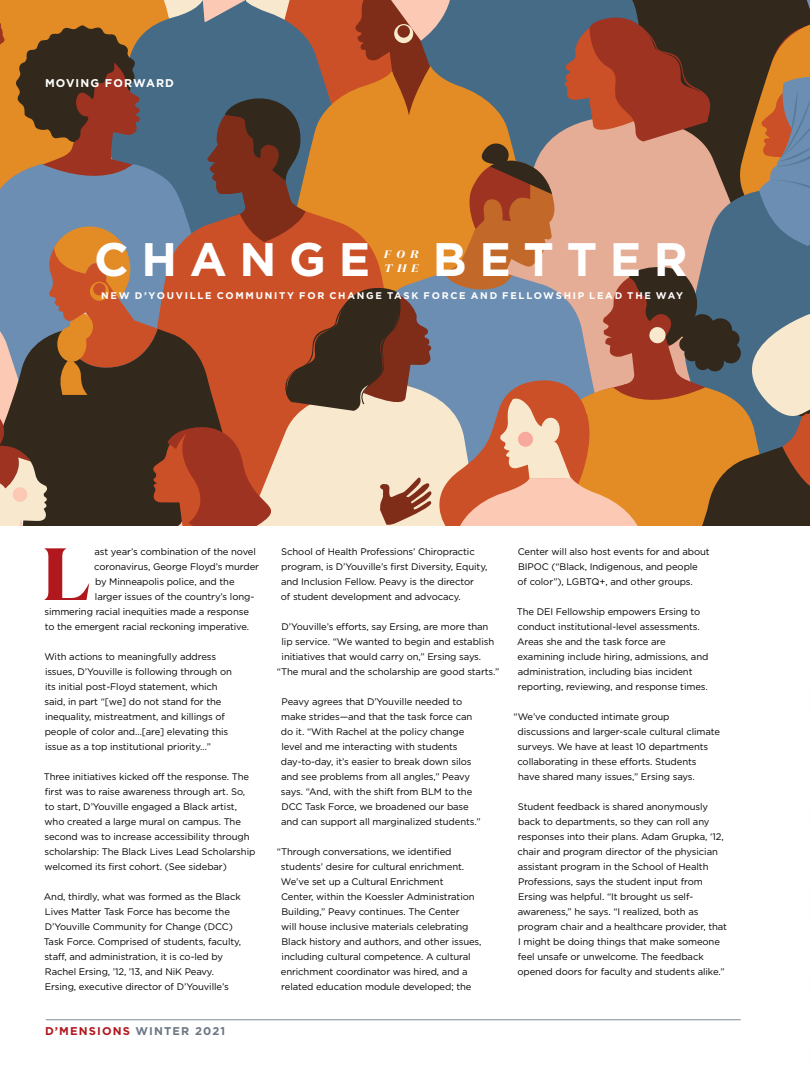
<style>
.page{position:relative;width:810px;height:1080px;background:#fff}
.page>*{position:absolute;margin:0;border:0;box-sizing:border-box;transform-origin:0 0}
.t1{font:700 73.75px "Domaine Display";color:#b1181e}
.t2{font:700 47px "Gotham";letter-spacing:.27em;color:#fff}
.t3{font:700 11.25px "Gotham";letter-spacing:.1em;color:#b1181e}
.t4{font:700 11.25px "Gotham";letter-spacing:.1em;color:#fff}
.t5{font:italic 700 10.88px/13.1px "Domaine Display";letter-spacing:.49em;color:#fff}
.t6{font:700 9.75px "Gotham";letter-spacing:.18em;color:#fff}
.t7{font:9.5px/15px "Gotham";letter-spacing:-.01em;color:#000}
.s1{color:#6d7785}
</style>
<div class="page">
<hr style="left:809px;top:672px;width:1px;height:408px;background:#bac1ca">
<svg style="left:809px;top:685px;width:1px;height:26px"></svg>
<svg style="left:809px;top:807px;width:1px;height:19px"></svg>
<svg style="left:809px;top:976px;width:1px;height:13px"></svg>
<svg style="left:809px;top:882px;width:1px;height:62px"></svg>
<svg style="left:809px;top:1049px;width:1px;height:31px"></svg>
<svg style="left:0;top:0;width:810px;height:526px;background:#966e57"></svg>
<hr style="left:46px;top:1020px;width:695px;height:1px;background:#6d7785">
<p class="t4" style="left:45px;top:77px;width:131px">MOVING FORWARD</p>
<h2 class="t2" style="left:94px;top:232px;width:278px">CHANGE</h2>
<h2 class="t2" style="left:433px;top:232px;width:257px">BETTER</h2>
<p class="t5" style="left:384px;top:248px;width:36px">FOR<br>THE</p>
<p class="t6" style="left:101px;top:290px;width:583px">NEW D’YOUVILLE COMMUNITY FOR CHANGE TASK FORCE AND FELLOWSHIP LEAD THE WAY</p>
<h1 class="t1" style="left:42px;top:526px;width:49px">L</h1>
<p class="t7" style="left:95px;top:544px;width:163px">ast year’s combination of the novel</p>
<p class="t7" style="left:94px;top:559px;width:166px">coronavirus, George Floyd’s murder</p>
<p class="t7" style="left:95px;top:574px;width:141px">by Minneapolis police, and the</p>
<p class="t7" style="left:95px;top:589px;width:161px">larger issues of the country’s long-</p>
<p class="t7" style="left:44px;top:604px;width:206px">simmering racial inequities made a response</p>
<p class="t7" style="left:45px;top:619px;width:206px">to the emergent racial reckoning imperative.</p>
<p class="t7" style="left:44px;top:649px;width:189px">With actions to meaningfully address issues, D’Youville is following through on its initial post-Floyd statement, which said, in part “[we] do not stand for the inequality, mistreatment, and killings of people of color and…[are] elevating this issue as a top institutional priority…”</p>
<p class="t7" style="left:44px;top:769px;width:213px">Three initiatives kicked off the response. The first was to raise awareness through art. So, to start, D’Youville engaged a Black artist, who created a large mural on campus. The second was to increase accessibility through scholarship: The Black Lives Lead Scholarship welcomed its first cohort. (See sidebar)</p>
<p class="t7" style="left:44px;top:889px;width:199px">And, thirdly, what was formed as the Black Lives Matter Task Force has become the D’Youville Community for Change (DCC)<br>Task Force. Comprised of students, faculty, staff, and administration, it is co-led by Rachel Ersing, ’12, ’13, and NiK Peavy.<br>Ersing, executive director of D’Youville’s</p>
<p class="t3" style="left:45px;top:1025px;width:182px">D’MENSIONS <span class="s1">WINTER 2021</span></p>
<p class="t7" style="left:281px;top:544px;width:208px">School of Health Professions’ Chiropractic program, is D’Youville’s first Diversity, Equity, and Inclusion Fellow. Peavy is the director<br>of student development and advocacy.</p>
<p class="t7" style="left:282px;top:619px;width:208px">D’Youville’s efforts, say Ersing, are more than</p>
<p class="t7" style="left:282px;top:634px;width:214px">lip service. “We wanted to begin and establish</p>
<p class="t7" style="left:282px;top:649px;width:201px">initiatives that would carry on,” Ersing says.</p>
<p class="t7" style="left:277px;top:664px;width:224px">“The mural and the scholarship are good starts.”</p>
<p class="t7" style="left:281px;top:694px;width:201px">Peavy agrees that D’Youville needed to make strides—and that the task force can do it. “With Rachel at the policy change level and me interacting with students day-to-day, it’s easier to break down silos and see problems from all angles,” Peavy says. “And, with the shift from BLM to the DCC Task Force, we broadened our base and can support all marginalized students.”</p>
<p class="t7" style="left:281px;top:844px;width:202px;text-indent:-4px">“Through conversations, we identified students’ desire for cultural enrichment.<br>We’ve set up a Cultural Enrichment<br>Center, within the Koessler Administration Building,” Peavy continues. The Center<br>will house inclusive materials celebrating Black history and authors, and other issues, including cultural competence. A cultural enrichment coordinator was hired, and a related education module developed; the</p>
<p class="t7" style="left:517px;top:544px;width:194px">Center will also host events for and about<br>BIPOC (“Black, Indigenous, and people<br>of color”), LGBTQ+, and other groups.</p>
<p class="t7" style="left:517px;top:604px;width:193px">The DEI Fellowship empowers Ersing to conduct institutional-level assessments.<br>Areas she and the task force are examining include hiring, admissions, and administration, including bias incident reporting, reviewing, and response times.</p>
<p class="t7" style="left:517px;top:709px;width:204px;text-indent:-4px">“We’ve conducted intimate group discussions and larger-scale cultural climate surveys. We have at least 10 departments collaborating in these efforts. Students have shared many issues,” Ersing says.</p>
<p class="t7" style="left:517px;top:799px;width:211px">Student feedback is shared anonymously back to departments, so they can roll any responses into their plans. Adam Grupka, ‘12, chair and program director of the physician assistant program in the School of Health Professions, says the student input from Ersing was helpful. “It brought us self&shy;awareness,” he says. “I realized, both as program chair and a healthcare provider, that I might be doing things that make someone feel unsafe or unwelcome. The feedback opened doors for faculty and students alike.”</p>
</div>
